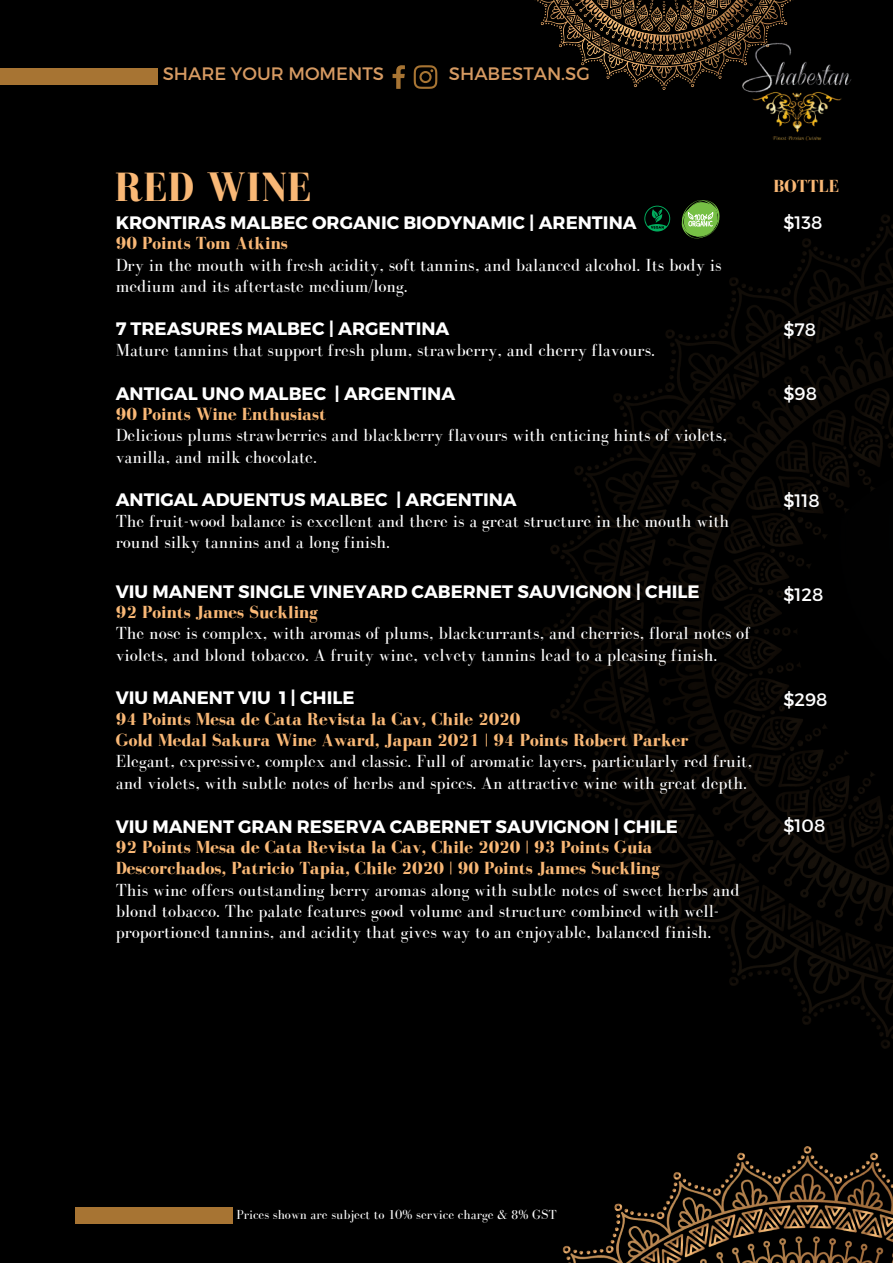
<style>
.page{position:relative;width:893px;height:1264px;background:#fff}
.page>*{position:absolute;margin:0;border:0;box-sizing:border-box;transform-origin:0 0}
.t1{font:700 42px "Bodoni FLF";letter-spacing:.01em;color:#f9b876}
.t2{font:18px/21.3px "Bodoni FLF";color:#fff}
.t3{font:700 18px/21.3px "Bodoni FLF";color:#f9b876}
.t4{font:700 18px "Montserrat";color:#fff}
.t5{font:18px "Montserrat";color:#d69a62}
.t6{font:18px "Montserrat";color:#fff}
.t7{font:13.5px "Bodoni FLF";color:#fff}
</style>
<div class="page">
<div style="left:0;top:0;width:892px;height:1262px;background:#000"></div>
<img style="left:542px;top:215px;width:350px;height:834px">
<div style="left:75px;top:1207px;width:157px;height:16px;background:#a77433"></div>
<img style="left:562px;top:1146px;width:330px;height:116px">
<svg style="left:679px;top:200px;width:42px;height:39px"></svg>
<svg style="left:644px;top:206px;width:26px;height:25px"></svg>
<img style="left:534px;top:0;width:260px;height:90px">
<div style="left:0;top:69px;width:157px;height:16px;background:#a77433"></div>
<img style="left:733px;top:37px;width:119px;height:104px">
<svg style="left:413px;top:65px;width:24px;height:24px"></svg>
<svg style="left:392px;top:65px;width:13px;height:24px"></svg>
<p class="t5" style="left:163px;top:62px;width:223px">SHARE YOUR MOMENTS</p>
<p class="t5" style="left:449px;top:62px;width:142px">SHABESTAN.SG</p>
<h1 class="t1" style="left:115px;top:164px;width:198px">RED WINE</h1>
<p class="t4" style="left:116px;top:211px;width:522px">KRONTIRAS MALBEC ORGANIC BIODYNAMIC | ARENTINA</p>
<p class="t3" style="left:116px;top:233px;width:174px">90 Points Tom Atkins</p>
<p class="t2" style="left:116px;top:254px;width:607px">Dry in the mouth with fresh acidity, soft tannins, and balanced alcohol. Its body is medium and its aftertaste medium/long.</p>
<p class="t4" style="left:116px;top:317px;width:335px">7 TREASURES MALBEC | ARGENTINA</p>
<p class="t2" style="left:116px;top:339px;width:540px">Mature tannins that support fresh plum, strawberry, and cherry flavours.</p>
<p class="t4" style="left:116px;top:381px;width:341px">ANTIGAL UNO MALBEC | ARGENTINA</p>
<p class="t3" style="left:116px;top:403px;width:212px">90 Points Wine Enthusiast</p>
<p class="t2" style="left:116px;top:424px;width:612px">Delicious plums strawberries and blackberry flavours with enticing hints of violets, vanilla, and milk chocolate.</p>
<p class="t4" style="left:116px;top:488px;width:402px">ANTIGAL ADUENTUS MALBEC | ARGENTINA</p>
<p class="t2" style="left:116px;top:510px;width:615px">The fruit-wood balance is excellent and there is a great structure in the mouth with round silky tannins and a long finish.</p>
<p class="t4" style="left:116px;top:579px;width:585px">VIU MANENT SINGLE VINEYARD CABERNET SAUVIGNON | CHILE</p>
<p class="t3" style="left:116px;top:601px;width:204px">92 Points James Suckling</p>
<p class="t2" style="left:116px;top:622px;width:636px">The nose is complex, with aromas of plums, blackcurrants, and cherries, floral notes of violets, and blond tobacco. A fruity wine, velvety tannins lead to a pleasing finish.</p>
<p class="t4" style="left:116px;top:686px;width:240px">VIU MANENT VIU 1 | CHILE</p>
<p class="t3" style="left:116px;top:708px;width:574px">94 Points Mesa de Cata Revista la Cav, Chile 2020<br>Gold Medal Sakura Wine Award, Japan 2021 | 94 Points Robert Parker</p>
<p class="t2" style="left:116px;top:750px;width:637px">Elegant, expressive, complex and classic. Full of aromatic layers, particularly red fruit, and violets, with subtle notes of herbs and spices. An attractive wine with great depth.</p>
<p class="t4" style="left:116px;top:814px;width:563px">VIU MANENT GRAN RESERVA CABERNET SAUVIGNON | CHILE</p>
<p class="t3" style="left:116px;top:836px;width:545px">92 Points Mesa de Cata Revista la Cav, Chile 2020 | 93 Points Guia<br>Descorchados, Patricio Tapia, Chile 2020 | 90 Points James Suckling</p>
<p class="t2" style="left:116px;top:878px;width:625px">This wine offers outstanding berry aromas along with subtle notes of sweet herbs and blond tobacco. The palate features good volume and structure combined with well&shy;proportioned tannins, and acidity that gives way to an enjoyable, balanced finish.</p>
<p class="t3" style="left:773px;top:175px;width:67px">BOTTLE</p>
<p class="t6" style="left:783px;top:211px;width:41px">$138</p>
<p class="t6" style="left:783px;top:318px;width:34px">$78</p>
<p class="t6" style="left:783px;top:382px;width:35px">$98</p>
<p class="t6" style="left:783px;top:489px;width:38px">$118</p>
<p class="t6" style="left:783px;top:583px;width:41px">$128</p>
<p class="t6" style="left:783px;top:688px;width:46px">$298</p>
<p class="t6" style="left:783px;top:814px;width:43px">$108</p>
<p class="t7" style="left:236px;top:1207px;width:322px">Prices shown are subject to 10% service charge &amp; 8% GST</p>
</div>
